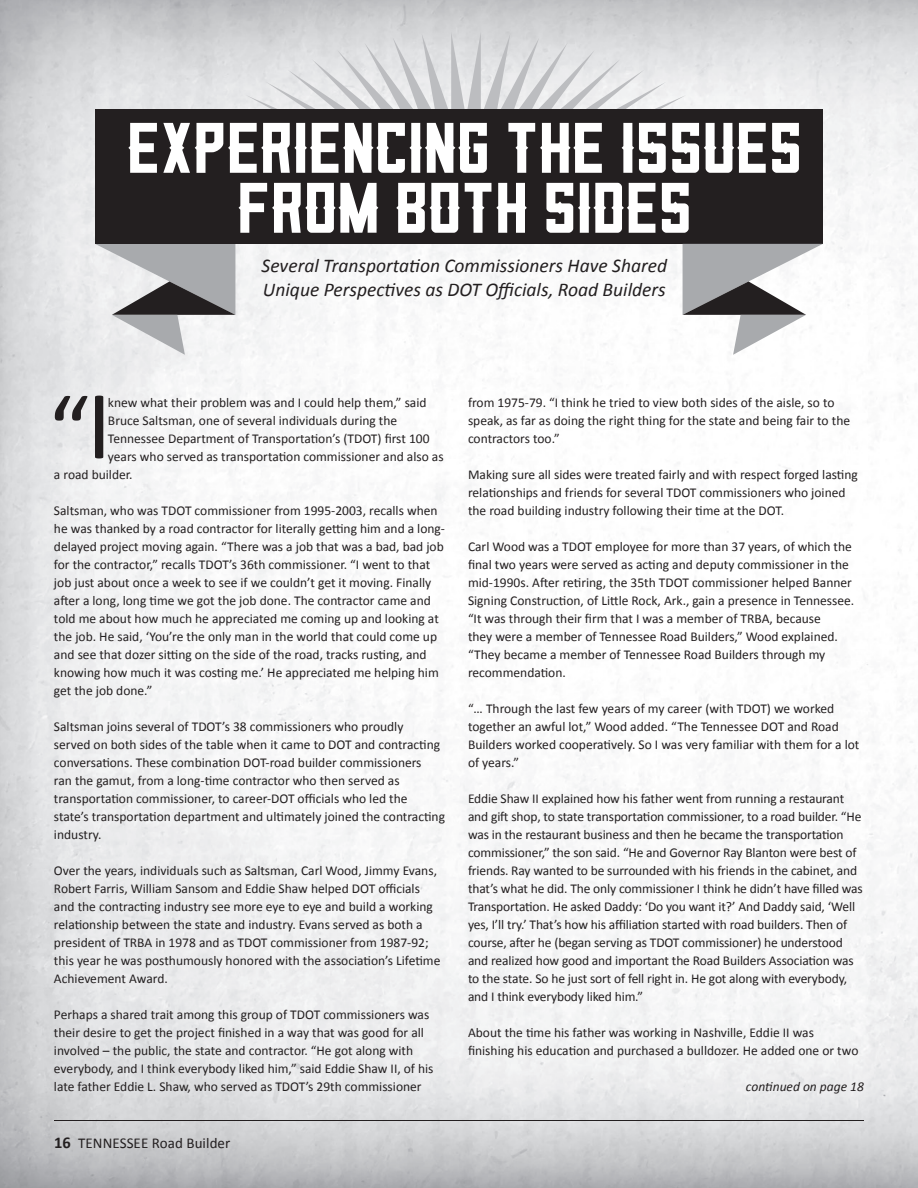
<style>
.page{position:relative;width:918px;height:1188px;background:#fff}
.page>*{position:absolute;margin:0;border:0;box-sizing:border-box;transform-origin:0 0}
.t1{font:98.55px "Calibri";color:#231f20}
.t2{font:63px/60px "Hoverage";color:#fff;text-align:center}
.t3{font:italic 19.5px/24px "Calibri";color:#231f20}
.t4{font:15px "Calibri";letter-spacing:.005em;color:#231f20}
.t5{font:13.5px/18px "Calibri";color:#231f20}
.t6{font:italic 13.5px "Calibri";color:#231f20}
.s1{font-weight:700;font-size:16.5px}
</style>
<div class="page">
<svg style="left:246px;top:32px;width:440px;height:77px;background:#dbdcde"></svg>
<hr style="left:54px;top:1120px;width:810px;height:1px;background:#231f20">
<svg style="left:95px;top:244px;width:140px;height:111px"></svg>
<div style="left:95px;top:109px;width:727px;height:135px;background:#231f20"></div>
<svg style="left:683px;top:244px;width:140px;height:111px"></svg>
<h2 class="t2" style="left:127px;top:121px;width:677px">EXPERIENCING THE ISSUES<br>FROM BOTH SIDES</h2>
<h3 class="t3" style="left:262px;top:253px;width:407px">Several Transportation Commissioners Have Shared<br>Unique Perspectives as DOT Officials, Road Builders</h3>
<h1 class="t1" style="left:48px;top:367px;width:65px">“I</h1>
<p class="t5" style="left:108px;top:393px;width:320px">knew what their problem was and I could help them,” said</p>
<p class="t5" style="left:108px;top:411px;width:291px">Bruce Saltsman, one of several individuals during the</p>
<p class="t5" style="left:108px;top:429px;width:323px">Tennessee Department of Transportation’s (TDOT) first 100</p>
<p class="t5" style="left:108px;top:447px;width:337px">years who served as transportation commissioner and also as</p>
<p class="t5" style="left:54px;top:465px;width:80px">a road builder.</p>
<p class="t5" style="left:54px;top:501px;width:393px">Saltsman, who was TDOT commissioner from 1995-2003, recalls when he was thanked by a road contractor for literally getting him and a long&shy;delayed project moving again. “There was a job that was a bad, bad job for the contractor,” recalls TDOT’s 36th commissioner. “I went to that job just about once a week to see if we couldn’t get it moving. Finally after a long, long time we got the job done. The contractor came and told me about how much he appreciated me coming up and looking at the job. He said, ‘You’re the only man in the world that could come up and see that dozer sitting on the side of the road, tracks rusting, and knowing how much it was costing me.’ He appreciated me helping him get the job done.”</p>
<p class="t5" style="left:54px;top:717px;width:393px">Saltsman joins several of TDOT’s 38 commissioners who proudly<br>served on both sides of the table when it came to DOT and contracting conversations. These combination DOT-road builder commissioners<br>ran the gamut, from a long-time contractor who then served as transportation commissioner, to career-DOT officials who led the state’s transportation department and ultimately joined the contracting industry.</p>
<p class="t5" style="left:54px;top:861px;width:388px">Over the years, individuals such as Saltsman, Carl Wood, Jimmy Evans, Robert Farris, William Sansom and Eddie Shaw helped DOT officials and the contracting industry see more eye to eye and build a working relationship between the state and industry. Evans served as both a president of TRBA in 1978 and as TDOT commissioner from 1987-92; this year he was posthumously honored with the association’s Lifetime Achievement Award.</p>
<p class="t5" style="left:54px;top:1005px;width:381px">Perhaps a shared trait among this group of TDOT commissioners was their desire to get the project finished in a way that was good for all involved – the public, the state and contractor. “He got along with everybody, and I think everybody liked him,” said Eddie Shaw II, of his late father Eddie L. Shaw, who served as TDOT’s 29th commissioner</p>
<p class="t4" style="left:54px;top:1133px;width:178px"><span class="s1">16</span> TENNESSEE Road Builder</p>
<p class="t5" style="left:468px;top:393px;width:384px">from 1975-79. “I think he tried to view both sides of the aisle, so to speak, as far as doing the right thing for the state and being fair to the contractors too.”</p>
<p class="t5" style="left:468px;top:465px;width:391px">Making sure all sides were treated fairly and with respect forged lasting relationships and friends for several TDOT commissioners who joined the road building industry following their time at the DOT.</p>
<p class="t5" style="left:468px;top:537px;width:388px">Carl Wood was a TDOT employee for more than 37 years, of which the final two years were served as acting and deputy commissioner in the mid-1990s. After retiring, the 35th TDOT commissioner helped Banner Signing Construction, of Little Rock, Ark., gain a presence in Tennessee. “It was through their firm that I was a member of TRBA, because<br>they were a member of Tennessee Road Builders,” Wood explained. “They became a member of Tennessee Road Builders through my recommendation.</p>
<p class="t5" style="left:468px;top:699px;width:393px">“… Through the last few years of my career (with TDOT) we worked together an awful lot,” Wood added. “The Tennessee DOT and Road Builders worked cooperatively. So I was very familiar with them for a lot of years.”</p>
<p class="t5" style="left:468px;top:789px;width:396px">Eddie Shaw II explained how his father went from running a restaurant and gift shop, to state transportation commissioner, to a road builder. “He was in the restaurant business and then he became the transportation commissioner,” the son said. “He and Governor Ray Blanton were best of friends. Ray wanted to be surrounded with his friends in the cabinet, and that’s what he did. The only commissioner I think he didn’t have filled was Transportation. He asked Daddy: ‘Do you want it?’ And Daddy said, ‘Well yes, I’ll try.’ That’s how his affiliation started with road builders. Then of course, after he (began serving as TDOT commissioner) he understood and realized how good and important the Road Builders Association was to the state. So he just sort of fell right in. He got along with everybody, and I think everybody liked him.”</p>
<p class="t5" style="left:468px;top:1023px;width:392px">About the time his father was working in Nashville, Eddie II was finishing his education and purchased a bulldozer. He added one or two</p>
<p class="t6" style="left:746px;top:1078px;width:120px">continued on page 18</p>
</div>
